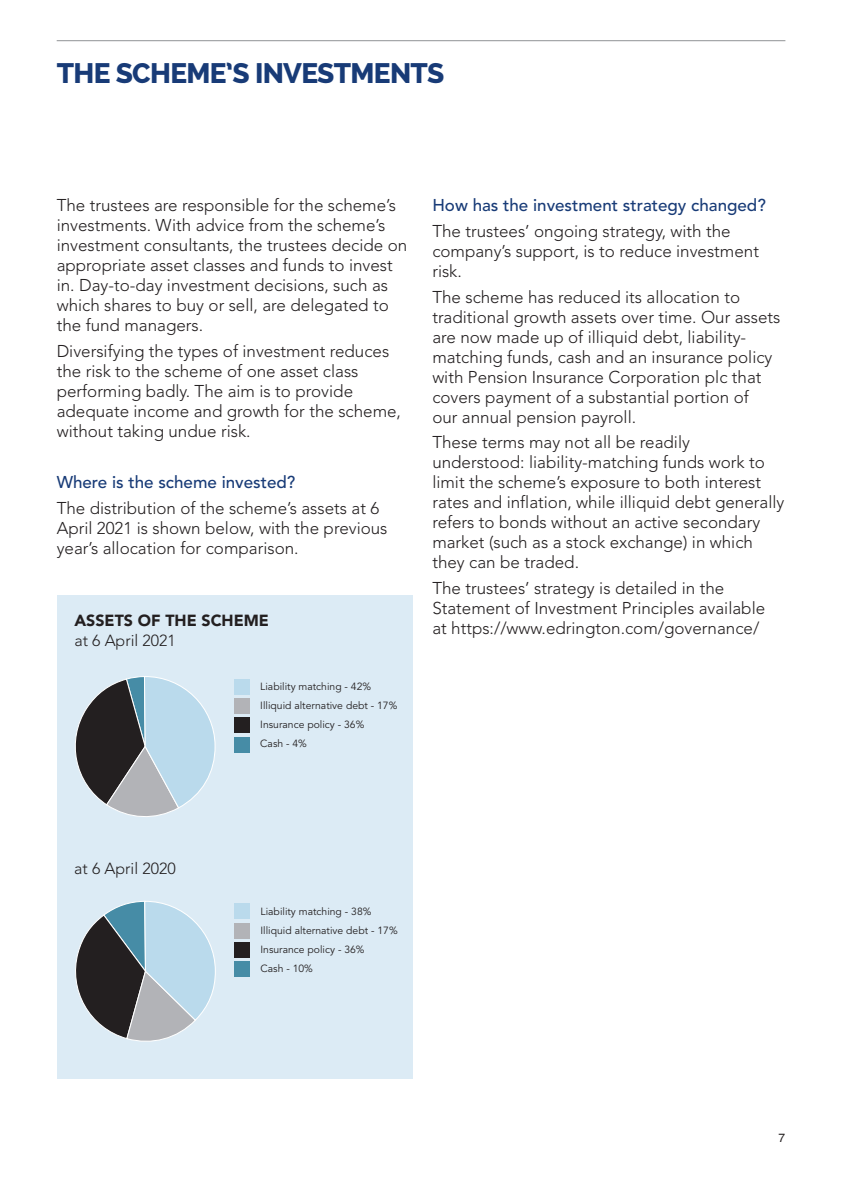
<style>
.page{position:relative;width:842px;height:1191px;background:#fff}
.page>*{position:absolute;margin:0;border:0;box-sizing:border-box;transform-origin:0 0}
.t1{font:800 28px "Raleway";letter-spacing:-.025em;color:#183b77}
.t2{font:300 17px/20px "Avenir";color:#231f20}
.t3{font:500 17px "Avenir";color:#183b77}
.t4{font:300 16px "Avenir";color:#231f20}
.t5{font:900 16px "Avenir";color:#231f20}
.t6{font:12px "Helvetica";color:#231f20}
.t7{font:10.4px/19.2px "Avenir";color:#231f20}
</style>
<div class="page">
<hr style="left:57px;top:40px;width:728px;height:1px;background:#919396">
<div style="left:57px;top:838px;width:355px;height:240px;background:#dcebf5"></div>
<svg style="left:75px;top:901px;width:141px;height:141px"></svg>
<div style="left:234px;top:903px;width:16px;height:16px;background:#badaec"></div>
<div style="left:234px;top:922px;width:16px;height:16px;background:#b2b3b7"></div>
<div style="left:234px;top:942px;width:16px;height:16px;background:#231f20"></div>
<div style="left:234px;top:961px;width:16px;height:16px;background:#468ca6"></div>
<div style="left:57px;top:595px;width:355px;height:261px;background:#dcebf5"></div>
<svg style="left:75px;top:676px;width:141px;height:141px"></svg>
<div style="left:234px;top:678px;width:16px;height:16px;background:#badaec"></div>
<div style="left:234px;top:698px;width:16px;height:16px;background:#b2b3b7"></div>
<div style="left:234px;top:717px;width:16px;height:16px;background:#231f20"></div>
<div style="left:234px;top:736px;width:16px;height:16px;background:#468ca6"></div>
<h1 class="t1" style="left:57px;top:63px;width:389px">THE SCHEME’S INVESTMENTS</h1>
<p class="t2" style="left:57px;top:197px;width:352px">The trustees are responsible for the scheme’s investments. With advice from the scheme’s investment consultants, the trustees decide on appropriate asset classes and funds to invest in. Day-to-day investment decisions, such as which shares to buy or sell, are delegated to the fund managers.</p>
<p class="t2" style="left:57px;top:343px;width:346px">Diversifying the types of investment reduces the risk to the scheme of one asset class performing badly. The aim is to provide adequate income and growth for the scheme, without taking undue risk.</p>
<p class="t3" style="left:57px;top:475px;width:240px">Where is the scheme invested?</p>
<p class="t2" style="left:57px;top:500px;width:332px">The distribution of the scheme’s assets at 6<br>April 2021 is shown below, with the previous year’s allocation for comparison.</p>
<p class="t5" style="left:74px;top:614px;width:196px">ASSETS OF THE SCHEME</p>
<p class="t4" style="left:74px;top:633px;width:103px">at 6 April 2021</p>
<p class="t7" style="left:260px;top:677px;width:139px">Liability matching - 42%<br>Illiquid alternative debt - 17%<br>Insurance policy - 36%<br>Cash - 4%</p>
<p class="t3" style="left:432px;top:198px;width:335px">How has the investment strategy changed?</p>
<p class="t2" style="left:432px;top:223px;width:328px">The trustees’ ongoing strategy, with the company’s support, is to reduce investment risk.</p>
<p class="t2" style="left:432px;top:288px;width:350px">The scheme has reduced its allocation to traditional growth assets over time. Our assets are now made up of illiquid debt, liability&shy;matching funds, cash and an insurance policy with Pension Insurance Corporation plc that covers payment of a substantial portion of<br>our annual pension payroll.</p>
<p class="t2" style="left:432px;top:434px;width:354px">These terms may not all be readily understood: liability-matching funds work to limit the scheme’s exposure to both interest rates and inflation, while illiquid debt generally refers to bonds without an active secondary market (such as a stock exchange) in which they can be traded.</p>
<p class="t2" style="left:432px;top:580px;width:334px">The trustees’ strategy is detailed in the<br>Statement of Investment Principles available at https://www.edrington.com/governance/</p>
<p class="t4" style="left:74px;top:862px;width:103px">at 6 April 2020</p>
<p class="t7" style="left:261px;top:902px;width:139px">Liability matching - 38%<br>Illiquid alternative debt - 17%<br>Insurance policy - 36%<br>Cash - 10%</p>
<p class="t6" style="left:779px;top:1130px;width:8px">7</p>
</div>
